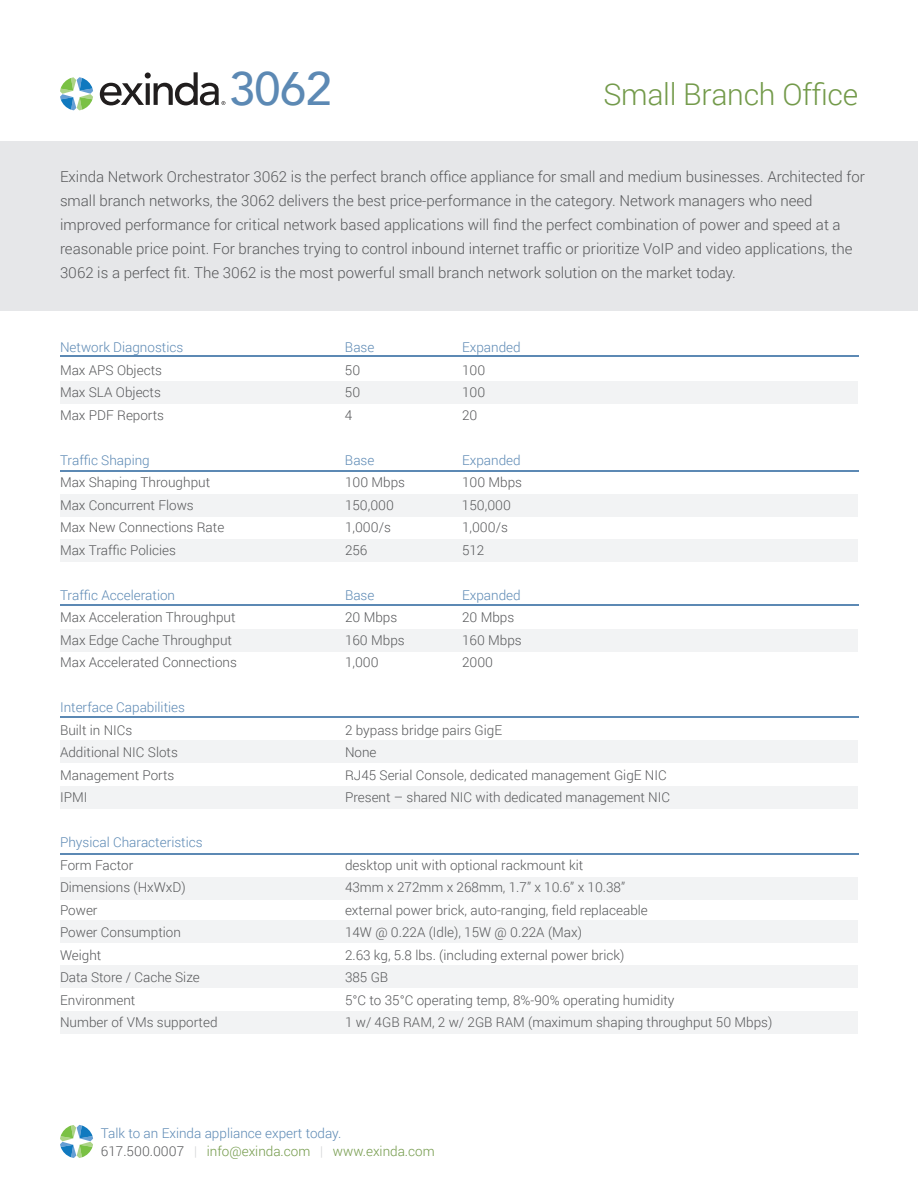
<style>
.page{position:relative;width:918px;height:1188px;background:#fff}
.page>*{position:absolute;margin:0;border:0;box-sizing:border-box;transform-origin:0 0}
.t1{font:500 46.95px "Avenir";color:#5c89b4}
.t2{font:300 30px "Roboto";letter-spacing:-.01em;color:#739a4a}
.t3{font:300 15px/24px "Roboto";color:#57585a}
.t4{font:300 13.5px "Roboto";color:#57585a}
.t5{font:300 13.5px/18px "Roboto";color:#5c89b4}
.s1{color:#57585a}
.s2{color:#d1d2d4}
.s3{color:#739a4a}
</style>
<div class="page">
<div style="left:0;top:141px;width:918px;height:170px;background:#e6e7e9"></div>
<hr style="left:60px;top:355px;width:798px;height:2px;background:#5c89b4">
<div style="left:60px;top:381px;width:798px;height:22px;background:#f2f3f4"></div>
<hr style="left:60px;top:470px;width:798px;height:2px;background:#5c89b4">
<div style="left:60px;top:494px;width:798px;height:22px;background:#f2f3f4"></div>
<div style="left:60px;top:539px;width:798px;height:23px;background:#f2f3f4"></div>
<hr style="left:60px;top:716px;width:798px;height:2px;background:#5c89b4">
<div style="left:60px;top:740px;width:798px;height:23px;background:#f2f3f4"></div>
<div style="left:60px;top:786px;width:798px;height:23px;background:#f2f3f4"></div>
<hr style="left:60px;top:854px;width:798px;height:1px;background:#5c89b4">
<div style="left:60px;top:877px;width:798px;height:22px;background:#f2f3f4"></div>
<div style="left:60px;top:921px;width:798px;height:22px;background:#f2f3f4"></div>
<div style="left:60px;top:965px;width:798px;height:22px;background:#f2f3f4"></div>
<div style="left:60px;top:1011px;width:798px;height:22px;background:#f2f3f4"></div>
<hr style="left:60px;top:604px;width:798px;height:2px;background:#5c89b4">
<div style="left:60px;top:629px;width:798px;height:22px;background:#f2f3f4"></div>
<svg style="left:60px;top:77px;width:33px;height:33px"></svg>
<svg style="left:100px;top:72px;width:125px;height:33px"></svg>
<svg style="left:60px;top:1125px;width:33px;height:33px"></svg>
<h1 class="t1" style="left:229px;top:48px;width:104px">3062</h1>
<h2 class="t2" style="left:603px;top:73px;width:256px">Small Branch Office</h2>
<p class="t3" style="left:60px;top:164px;width:806px">Exinda Network Orchestrator 3062 is the perfect branch office appliance for small and medium businesses. Architected for small branch networks, the 3062 delivers the best price-performance in the category. Network managers who need improved performance for critical network based applications will find the perfect combination of power and speed at a reasonable price point. For branches trying to control inbound internet traffic or prioritize VoIP and video applications, the 3062 is a perfect fit. The 3062 is the most powerful small branch network solution on the market today.</p>
<p class="t5" style="left:60px;top:338px;width:125px">Network Diagnostics</p>
<p class="t5" style="left:345px;top:338px;width:31px">Base</p>
<p class="t5" style="left:462px;top:338px;width:60px">Expanded</p>
<p class="t4" style="left:60px;top:360px;width:104px">Max APS Objects</p>
<p class="t4" style="left:345px;top:360px;width:17px">50</p>
<p class="t4" style="left:462px;top:360px;width:25px">100</p>
<p class="t4" style="left:60px;top:383px;width:103px">Max SLA Objects</p>
<p class="t4" style="left:345px;top:383px;width:17px">50</p>
<p class="t4" style="left:462px;top:383px;width:25px">100</p>
<p class="t4" style="left:60px;top:405px;width:106px">Max PDF Reports</p>
<p class="t4" style="left:345px;top:405px;width:9px">4</p>
<p class="t4" style="left:462px;top:405px;width:17px">20</p>
<p class="t5" style="left:60px;top:450px;width:91px">Traffic Shaping</p>
<p class="t5" style="left:345px;top:450px;width:31px">Base</p>
<p class="t5" style="left:462px;top:450px;width:60px">Expanded</p>
<p class="t4" style="left:60px;top:473px;width:152px">Max Shaping Throughput</p>
<p class="t4" style="left:345px;top:473px;width:62px">100 Mbps</p>
<p class="t4" style="left:462px;top:473px;width:62px">100 Mbps</p>
<p class="t4" style="left:60px;top:495px;width:135px">Max Concurrent Flows</p>
<p class="t4" style="left:345px;top:495px;width:51px">150,000</p>
<p class="t4" style="left:462px;top:495px;width:51px">150,000</p>
<p class="t4" style="left:60px;top:518px;width:166px">Max New Connections Rate</p>
<p class="t4" style="left:345px;top:518px;width:47px">1,000/s</p>
<p class="t4" style="left:462px;top:518px;width:47px">1,000/s</p>
<p class="t4" style="left:60px;top:540px;width:117px">Max Traffic Policies</p>
<p class="t4" style="left:345px;top:540px;width:24px">256</p>
<p class="t4" style="left:462px;top:540px;width:24px">512</p>
<p class="t5" style="left:60px;top:585px;width:117px">Traffic Acceleration</p>
<p class="t5" style="left:345px;top:585px;width:31px">Base</p>
<p class="t5" style="left:462px;top:585px;width:60px">Expanded</p>
<p class="t4" style="left:60px;top:608px;width:177px">Max Acceleration Throughput</p>
<p class="t4" style="left:345px;top:608px;width:54px">20 Mbps</p>
<p class="t4" style="left:462px;top:608px;width:54px">20 Mbps</p>
<p class="t4" style="left:60px;top:630px;width:173px">Max Edge Cache Throughput</p>
<p class="t4" style="left:345px;top:630px;width:61px">160 Mbps</p>
<p class="t4" style="left:462px;top:630px;width:61px">160 Mbps</p>
<p class="t4" style="left:60px;top:653px;width:178px">Max Accelerated Connections</p>
<p class="t4" style="left:345px;top:653px;width:35px">1,000</p>
<p class="t4" style="left:462px;top:653px;width:33px">2000</p>
<p class="t5" style="left:60px;top:698px;width:126px">Interface Capabilities</p>
<p class="t4" style="left:60px;top:720px;width:74px">Built in NICs</p>
<p class="t4" style="left:345px;top:720px;width:159px">2 bypass bridge pairs GigE</p>
<p class="t4" style="left:60px;top:743px;width:119px">Additional NIC Slots</p>
<p class="t4" style="left:345px;top:743px;width:33px">None</p>
<p class="t4" style="left:60px;top:765px;width:116px">Management Ports</p>
<p class="t4" style="left:345px;top:765px;width:323px">RJ45 Serial Console, dedicated management GigE NIC</p>
<p class="t4" style="left:60px;top:788px;width:29px">IPMI</p>
<p class="t4" style="left:345px;top:788px;width:327px">Present – shared NIC with dedicated management NIC</p>
<p class="t5" style="left:60px;top:833px;width:144px">Physical Characteristics</p>
<p class="t4" style="left:60px;top:855px;width:75px">Form Factor</p>
<p class="t4" style="left:345px;top:855px;width:240px">desktop unit with optional rackmount kit</p>
<p class="t4" style="left:60px;top:878px;width:127px">Dimensions (HxWxD)</p>
<p class="t4" style="left:345px;top:878px;width:282px">43mm x 272mm x 268mm, 1.7” x 10.6” x 10.38”</p>
<p class="t4" style="left:60px;top:900px;width:39px">Power</p>
<p class="t4" style="left:345px;top:900px;width:304px">external power brick, auto-ranging, field replaceable</p>
<p class="t4" style="left:60px;top:923px;width:122px">Power Consumption</p>
<p class="t4" style="left:345px;top:923px;width:239px">14W @ 0.22A (Idle), 15W @ 0.22A (Max)</p>
<p class="t4" style="left:60px;top:945px;width:43px">Weight</p>
<p class="t4" style="left:345px;top:945px;width:281px">2.63 kg, 5.8 lbs. (including external power brick)</p>
<p class="t4" style="left:60px;top:968px;width:141px">Data Store / Cache Size</p>
<p class="t4" style="left:345px;top:968px;width:45px">385 GB</p>
<p class="t4" style="left:60px;top:990px;width:77px">Environment</p>
<p class="t4" style="left:345px;top:990px;width:331px">5°C to 35°C operating temp, 8%-90% operating humidity</p>
<p class="t4" style="left:60px;top:1013px;width:159px">Number of VMs supported</p>
<p class="t4" style="left:345px;top:1013px;width:429px">1 w/ 4GB RAM, 2 w/ 2GB RAM (maximum shaping throughput 50 Mbps)</p>
<p class="t5" style="left:101px;top:1124px;width:335px">Talk to an Exinda appliance expert today.<br><span class="s1">617.500.0007</span> <span class="s2">|</span> <span class="s3">info@exinda.com</span> <span class="s2">|</span> <span class="s3">www.exinda.com</span></p>
</div>
